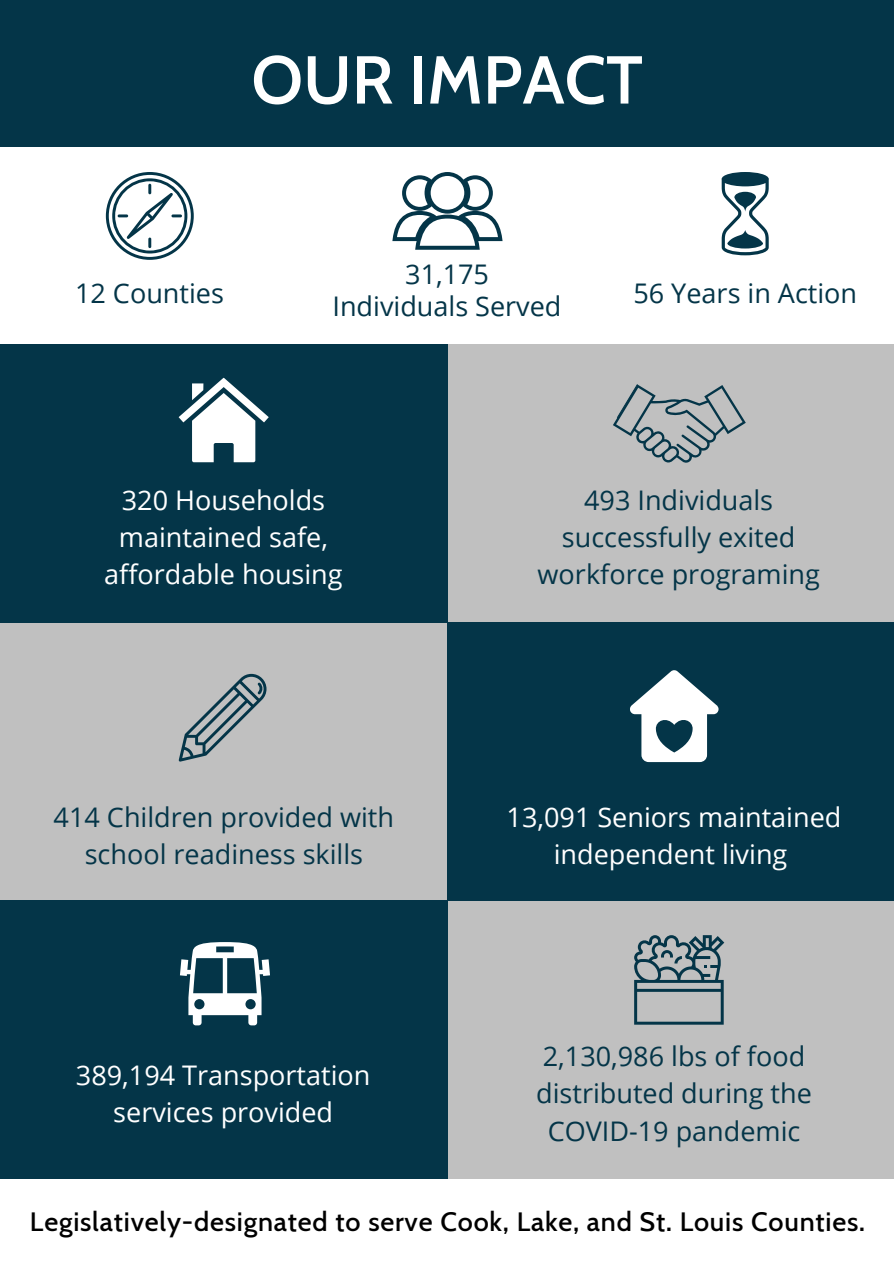
<style>
.page{position:relative;width:894px;height:1264px;background:#fff}
.page>*{position:absolute;margin:0;border:0;box-sizing:border-box;transform-origin:0 0}
.t1{font:600 67.5px "Cabin";color:#fff}
.t2{font:27px/37.2px "Open Sans";color:#043548;text-align:center}
.t3{font:27px/37.2px "Open Sans";color:#fff;text-align:center}
.t4{font:500 27px "Cabin";letter-spacing:.03em;color:#000}
</style>
<div class="page">
<div style="left:0;top:0;width:893px;height:1263px;background:#c0c0c0"></div>
<div style="left:0;top:0;width:893px;height:343px;background:#fff"></div>
<svg style="left:721px;top:172px;width:47px;height:83px"></svg>
<svg style="left:106px;top:172px;width:88px;height:88px"></svg>
<svg style="left:392px;top:172px;width:110px;height:78px"></svg>
<div style="left:0;top:344px;width:447px;height:278px;background:#043548"></div>
<svg style="left:178px;top:378px;width:91px;height:84px"></svg>
<svg style="left:179px;top:674px;width:87px;height:87px"></svg>
<div style="left:447px;top:622px;width:446px;height:279px;background:#043548"></div>
<svg style="left:630px;top:670px;width:88px;height:92px"></svg>
<div style="left:0;top:900px;width:447px;height:278px;background:#043548"></div>
<svg style="left:180px;top:942px;width:90px;height:83px"></svg>
<svg style="left:613px;top:384px;width:132px;height:78px"></svg>
<svg style="left:634px;top:935px;width:90px;height:89px"></svg>
<div style="left:0;top:0;width:893px;height:146px;background:#043548"></div>
<div style="left:1px;top:1179px;width:892px;height:84px;background:#fff"></div>
<p class="t1" style="left:251px;top:38px;width:393px">OUR IMPACT</p>
<p class="t2" style="left:405px;top:255px;width:85px">31,175</p>
<p class="t2" style="left:332px;top:287px;width:230px">Individuals Served</p>
<p class="t2" style="left:75px;top:274px;width:150px">12 Counties</p>
<p class="t2" style="left:633px;top:274px;width:225px">56 Years in Action</p>
<p class="t3" style="left:104px;top:481px;width:240px">320 Households maintained safe, affordable housing</p>
<p class="t2" style="left:537px;top:481px;width:284px">493 Individuals successfully exited workforce programing</p>
<p class="t2" style="left:54px;top:798px;width:342px">414 Children provided with school readiness skills</p>
<p class="t3" style="left:506px;top:798px;width:336px">13,091 Seniors maintained independent living</p>
<p class="t3" style="left:76px;top:1055px;width:296px">389,194 Transportation services provided</p>
<p class="t2" style="left:536px;top:1037px;width:277px">2,130,986 lbs of food distributed during the<br>COVID-19 pandemic</p>
<p class="t4" style="left:30px;top:1204px;width:836px">Legislatively-designated to serve Cook, Lake, and St. Louis Counties.</p>
</div>
